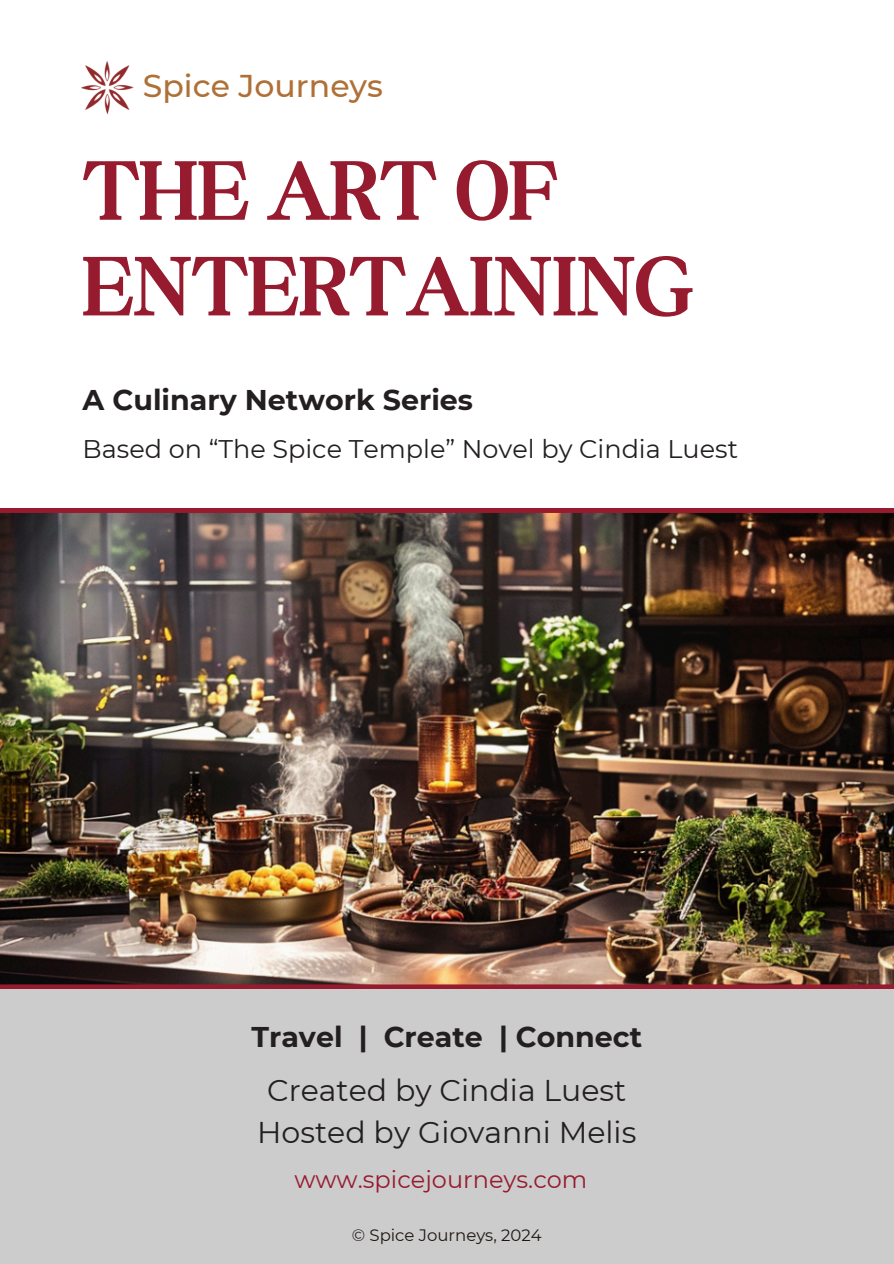
<style>
.page{position:relative;width:894px;height:1264px;background:#fff}
.page>*{position:absolute;margin:0;border:0;box-sizing:border-box;transform-origin:0 0}
.t1{font:700 90px/95.7px "Boston Angel";color:#971b2f}
.t2{font:500 31.5px "Montserrat";color:#af7037}
.t3{font:30px/41.7px "Montserrat";color:#231f20;text-align:center}
.t4{font:700 28.5px "Montserrat";color:#231f20}
.t5{font:25.5px "Montserrat";color:#231f20}
.t6{font:24px "Montserrat";color:#971b2f}
.t7{font:16.5px "Montserrat";color:#1f1714}
</style>
<div class="page">
<img style="left:0;top:508px;width:893px;height:480px">
<div style="left:0;top:988px;width:893px;height:275px;background:#ccc"></div>
<img style="left:81px;top:61px;width:53px;height:54px">
<p class="t2" style="left:143px;top:66px;width:241px">Spice Journeys</p>
<p class="t1" style="left:83px;top:143px;width:612px">THE ART OF<br>ENTERTAINING</p>
<h2 class="t4" style="left:83px;top:383px;width:392px">A Culinary Network Series</h2>
<h1 class="t5" style="left:83px;top:434px;width:656px">Based on “The Spice Temple” Novel by Cindia Luest</h1>
<p class="t4" style="left:251px;top:1019px;width:392px">Travel | Create | Connect</p>
<h4 class="t3" style="left:257px;top:1069px;width:380px">Created by Cindia Luest<br>Hosted by Giovanni Melis</h4>
<h2 class="t6" style="left:294px;top:1164px;width:294px">www.spicejourneys.com</h2>
<h2 class="t7" style="left:352px;top:1225px;width:191px">© Spice Journeys, 2024</h2>
</div>
